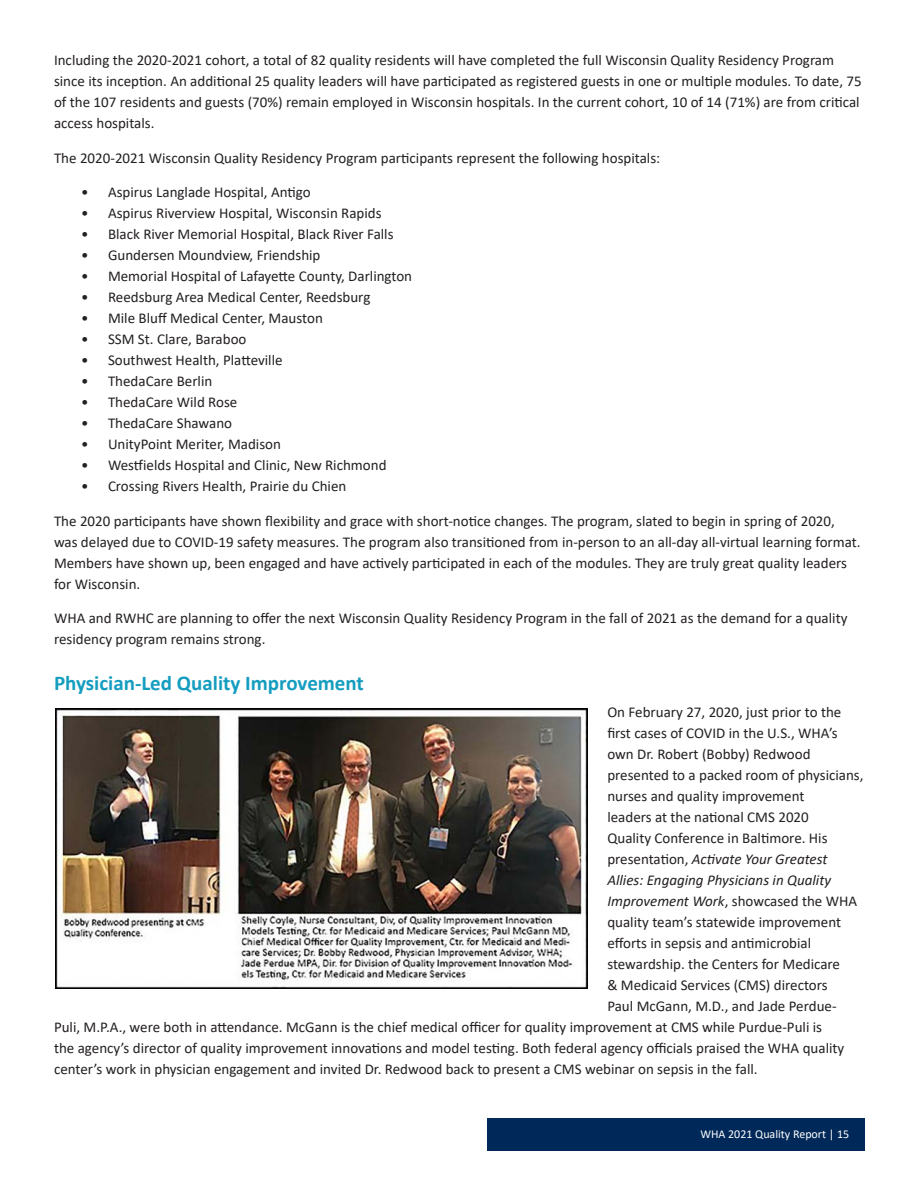
<style>
.page{position:relative;width:918px;height:1188px;background:#fff}
.page>*{position:absolute;margin:0;border:0;box-sizing:border-box;transform-origin:0 0}
.Subhead{font:700 21px "Calibri";color:#149dbf}
.Body_Copy{font:15px/21px "Calibri";color:#231f20}
.Body_Copy-2{font:italic 15px "Calibri";color:#231f20}
.t1{font:12px "Calibri";color:#fff}
.s1{font-style:normal}
.s2{font-style:italic}
</style>
<div class="page">
<div style="left:488px;top:1118px;width:378px;height:32px;background:#002858"></div>
<img style="left:56px;top:708px;width:531px;height:281px">
<p class="Body_Copy" style="left:54px;top:49px;width:809px">Including the 2020-2021 cohort, a total of 82 quality residents will have completed the full Wisconsin Quality Residency Program since its inception. An additional 25 quality leaders will have participated as registered guests in one or multiple modules. To date, 75 of the 107 residents and guests (70%) remain employed in Wisconsin hospitals. In the current cohort, 10 of 14 (71%) are from critical access hospitals.</p>
<p class="Body_Copy" style="left:54px;top:147px;width:608px">The 2020-2021 Wisconsin Quality Residency Program participants represent the following hospitals:</p>
<p class="Body_Copy" style="left:81px;top:181px;width:231px">• Aspirus Langlade Hospital, Antigo</p>
<p class="Body_Copy" style="left:81px;top:202px;width:302px">• Aspirus Riverview Hospital, Wisconsin Rapids</p>
<p class="Body_Copy" style="left:81px;top:223px;width:314px">• Black River Memorial Hospital, Black River Falls</p>
<p class="Body_Copy" style="left:81px;top:244px;width:241px">• Gundersen Moundview, Friendship</p>
<p class="Body_Copy" style="left:81px;top:265px;width:333px">• Memorial Hospital of Lafayette County, Darlington</p>
<p class="Body_Copy" style="left:81px;top:286px;width:291px">• Reedsburg Area Medical Center, Reedsburg</p>
<p class="Body_Copy" style="left:81px;top:307px;width:243px">• Mile Bluff Medical Center, Mauston</p>
<p class="Body_Copy" style="left:81px;top:328px;width:167px">• SSM St. Clare, Baraboo</p>
<p class="Body_Copy" style="left:81px;top:349px;width:203px">• Southwest Health, Platteville</p>
<p class="Body_Copy" style="left:81px;top:370px;width:133px">• ThedaCare Berlin</p>
<p class="Body_Copy" style="left:81px;top:391px;width:158px">• ThedaCare Wild Rose</p>
<p class="Body_Copy" style="left:81px;top:412px;width:153px">• ThedaCare Shawano</p>
<p class="Body_Copy" style="left:81px;top:433px;width:202px">• UnityPoint Meriter, Madison</p>
<p class="Body_Copy" style="left:81px;top:454px;width:307px">• Westfields Hospital and Clinic, New Richmond</p>
<p class="Body_Copy" style="left:81px;top:475px;width:267px">• Crossing Rivers Health, Prairie du Chien</p>
<p class="Body_Copy" style="left:54px;top:510px;width:808px">The 2020 participants have shown flexibility and grace with short-notice changes. The program, slated to begin in spring of 2020, was delayed due to COVID-19 safety measures. The program also transitioned from in-person to an all-day all-virtual learning format.<br>Members have shown up, been engaged and have actively participated in each of the modules. They are truly great quality leaders for Wisconsin.</p>
<p class="Body_Copy" style="left:54px;top:607px;width:795px">WHA and RWHC are planning to offer the next Wisconsin Quality Residency Program in the fall of 2021 as the demand for a quality residency program remains strong.</p>
<p class="Subhead" style="left:54px;top:668px;width:311px">Physician-Led Quality Improvement</p>
<p class="Body_Copy" style="left:607px;top:702px;width:236px">On February 27, 2020, just prior to the</p>
<p class="Body_Copy" style="left:607px;top:723px;width:232px">first cases of COVID in the U.S., WHA’s</p>
<p class="Body_Copy" style="left:607px;top:744px;width:205px">own Dr. Robert (Bobby) Redwood</p>
<p class="Body_Copy" style="left:607px;top:765px;width:258px">presented to a packed room of physicians,</p>
<p class="Body_Copy" style="left:607px;top:786px;width:199px">nurses and quality improvement</p>
<p class="Body_Copy" style="left:607px;top:807px;width:203px">leaders at the national CMS 2020</p>
<p class="Body_Copy" style="left:607px;top:828px;width:222px">Quality Conference in Baltimore. His</p>
<p class="Body_Copy-2" style="left:607px;top:849px;width:222px"><span class="s1">presentation,</span> Activate Your Greatest</p>
<p class="Body_Copy-2" style="left:607px;top:870px;width:225px">Allies: Engaging Physicians in Quality</p>
<p class="Body_Copy" style="left:607px;top:891px;width:251px"><span class="s2">Improvement Work</span>, showcased the WHA</p>
<p class="Body_Copy" style="left:607px;top:912px;width:235px">quality team’s statewide improvement</p>
<p class="Body_Copy" style="left:607px;top:933px;width:205px">efforts in sepsis and antimicrobial</p>
<p class="Body_Copy" style="left:607px;top:954px;width:234px">stewardship. the Centers for Medicare</p>
<p class="Body_Copy" style="left:607px;top:975px;width:222px">&amp; Medicaid Services (CMS) directors</p>
<p class="Body_Copy" style="left:607px;top:996px;width:231px">Paul McGann, M.D., and Jade Perdue-</p>
<p class="Body_Copy" style="left:54px;top:1017px;width:770px">Puli, M.P.A., were both in attendance. McGann is the chief medical officer for quality improvement at CMS while Purdue-Puli is</p>
<p class="Body_Copy" style="left:54px;top:1038px;width:792px">the agency’s director of quality improvement innovations and model testing. Both federal agency officials praised the WHA quality</p>
<p class="Body_Copy" style="left:54px;top:1059px;width:705px">center’s work in physician engagement and invited Dr. Redwood back to present a CMS webinar on sepsis in the fall.</p>
<p class="t1" style="left:700px;top:1125px;width:150px">WHA 2021 Quality Report | 15</p>
</div>
